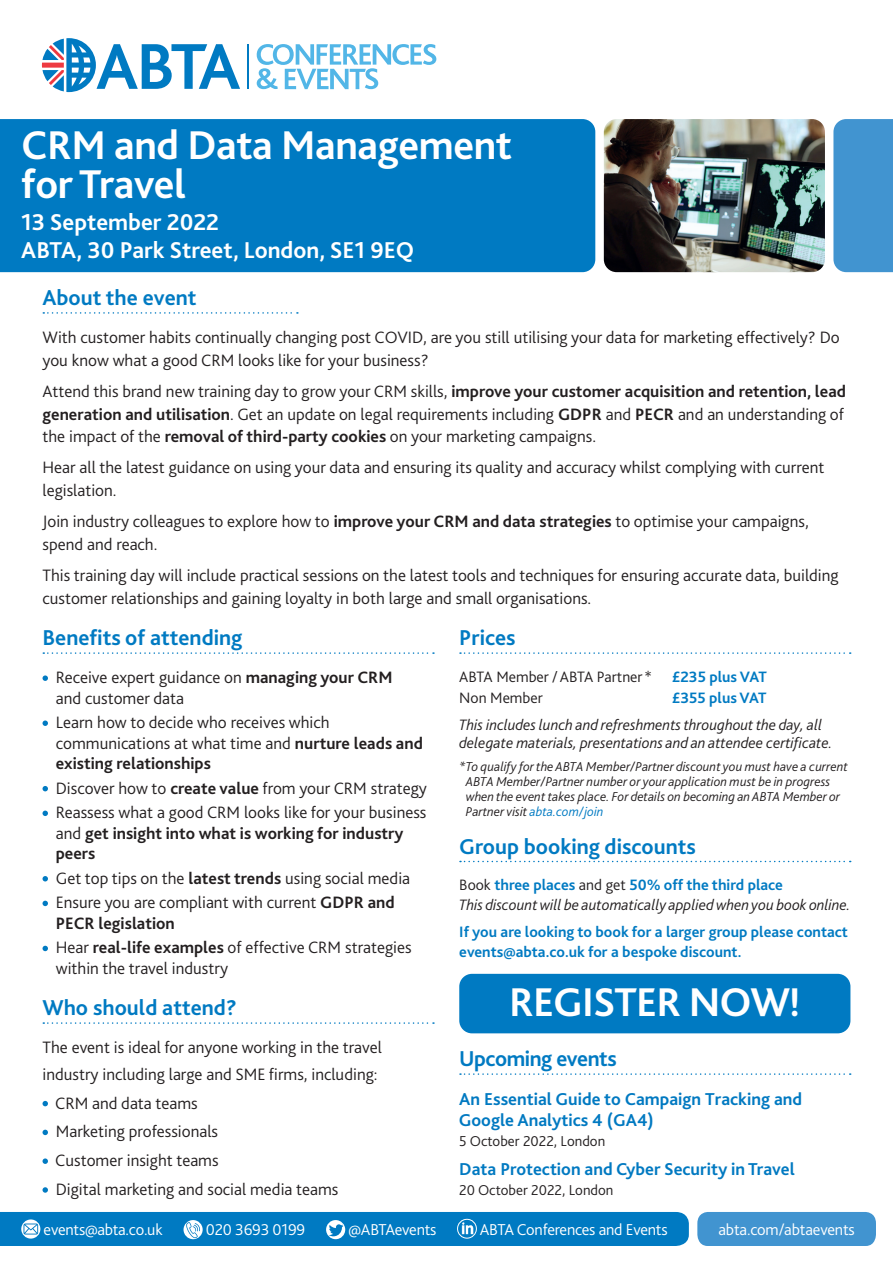
<style>
.page{position:relative;width:893px;height:1263px;background:#fff}
.page>*{position:absolute;margin:0;border:0;box-sizing:border-box;transform-origin:0 0}
.t1{font:700 42px/39px "Bliss 2";letter-spacing:-.01em;color:#fff}
.t2{font:700 24px/28.5px "Bliss 2";color:#fff}
.t3{font:700 22.5px "Bliss 2";color:#007ac2}
.t4{font:700 22.5px "Bliss 2";letter-spacing:-.02em;color:#007ac2}
.t5{font:700 18px/21.1px "Bliss 2";color:#0079c1}
.t6{font:300 17.25px/22.6px "Bliss 2";color:#231f20}
.t7{font:700 17.25px/20.4px "Bliss 2";color:#231f20}
.t8{font:300 16.5px "Bliss 2";letter-spacing:-.015em;color:#fff}
.t9{font:italic 300 15.75px/18px "Bliss 2";color:#231f20}
.t10{font:700 15.75px/19.5px "Bliss 2";color:#007ac2}
.t11{font:300 15.75px "Bliss 2";color:#231f20}
.t12{font:300 15px "Bliss 2";color:#242021}
.t13{font:italic 300 13.5px/15px "Bliss 2";color:#231f20}
.s1{font-weight:700}
.s2{font-weight:300}
.s3{color:#007ac2}
.s4{font-style:normal}
.s5{font-weight:700;font-style:normal;color:#007ac2}
</style>
<div class="page">
<svg style="left:43px;top:312px;width:255px;height:2px"></svg>
<svg style="left:43px;top:675px;width:5px;height:6px"></svg>
<svg style="left:43px;top:720px;width:5px;height:6px"></svg>
<svg style="left:43px;top:786px;width:5px;height:5px"></svg>
<svg style="left:43px;top:811px;width:5px;height:5px"></svg>
<svg style="left:43px;top:876px;width:5px;height:5px"></svg>
<svg style="left:43px;top:901px;width:5px;height:5px"></svg>
<svg style="left:43px;top:946px;width:5px;height:5px"></svg>
<svg style="left:43px;top:652px;width:391px;height:2px"></svg>
<svg style="left:43px;top:1022px;width:391px;height:2px"></svg>
<svg style="left:460px;top:652px;width:391px;height:2px"></svg>
<svg style="left:460px;top:861px;width:391px;height:1px"></svg>
<div style="left:459px;top:974px;width:391px;height:59px;background:#007ac2;border-radius:13px"></div>
<div style="left:697px;top:1212px;width:179px;height:34px;background:#4194d0"></div>
<div style="left:0;top:1212px;width:689px;height:34px;background:#007ac2"></div>
<img style="left:457px;top:1219px;width:20px;height:19px;border-radius:10px">
<div style="left:457px;top:1219px;width:20px;height:19px;border:1px solid #fff;border-radius:50%"></div>
<svg style="left:460px;top:1073px;width:391px;height:2px"></svg>
<svg style="left:42px;top:38px;width:198px;height:54px"></svg>
<hr style="left:248px;top:44px;width:1px;height:45px;background:#007ac2">
<svg style="left:257px;top:44px;width:179px;height:45px"></svg>
<svg style="left:43px;top:1101px;width:5px;height:5px"></svg>
<svg style="left:43px;top:1130px;width:5px;height:5px"></svg>
<svg style="left:43px;top:1158px;width:5px;height:6px"></svg>
<svg style="left:43px;top:1187px;width:5px;height:6px"></svg>
<div style="left:833px;top:119px;width:60px;height:153px;background:#4194d0"></div>
<div style="left:0;top:119px;width:595px;height:153px;background:#007ac2"></div>
<img style="left:604px;top:119px;width:221px;height:153px">
<h1 class="t1" style="left:21px;top:125px;width:492px">CRM and Data Management for Travel</h1>
<h2 class="t2" style="left:21px;top:207px;width:395px">13 September 2022<br>ABTA, 30 Park Street, London, SE1 9EQ</h2>
<h3 class="t3" style="left:43px;top:284px;width:156px">About the event</h3>
<p class="t6" style="left:43px;top:325px;width:799px">With customer habits continually changing post COVID, are you still utilising your data for marketing effectively? Do you know what a good CRM looks like for your business?</p>
<p class="t6" style="left:43px;top:379px;width:805px">Attend this brand new training day to grow your CRM skills, <span class="s1">improve your customer acquisition and retention, lead generation and utilisation</span>. Get an update on legal requirements including <span class="s1">GDPR</span> and <span class="s1">PECR</span> and an understanding of the impact of the <span class="s1">removal of third-party cookies</span> on your marketing campaigns.</p>
<p class="t6" style="left:43px;top:456px;width:783px">Hear all the latest guidance on using your data and ensuring its quality and accuracy whilst complying with current legislation.</p>
<p class="t6" style="left:43px;top:510px;width:768px">Join industry colleagues to explore how to <span class="s1">improve your CRM and data strategies</span> to optimise your campaigns, spend and reach.</p>
<p class="t6" style="left:43px;top:564px;width:798px">This training day will include practical sessions on the latest tools and techniques for ensuring accurate data, building customer relationships and gaining loyalty in both large and small organisations.</p>
<h3 class="t3" style="left:43px;top:624px;width:202px">Benefits of attending</h3>
<p class="t6" style="left:56px;top:667px;width:338px;line-height:20.4px">Receive expert guidance on <span class="s1">managing your CRM </span>and customer data</p>
<p class="t6" style="left:56px;top:712px;width:369px;line-height:20.4px">Learn how to decide who receives which communications at what time and <span class="s1">nurture leads and existing relationships</span></p>
<p class="t6" style="left:56px;top:775px;width:373px;line-height:24.6px">Discover how to <span class="s1">create value</span> from your CRM strategy<br>Reassess what a good CRM looks like for your business</p>
<p class="t7" style="left:56px;top:822px;width:349px"><span class="s2">and</span> get insight into what is working for industry peers</p>
<p class="t6" style="left:56px;top:865px;width:356px;line-height:24.6px">Get top tips on the <span class="s1">latest trends</span> using social media<br>Ensure you are compliant with current <span class="s1">GDPR and</span></p>
<p class="t7" style="left:56px;top:910px;width:357px;line-height:24.6px">PECR legislation<br><span class="s2">Hear</span> real-life examples <span class="s2">of effective CRM strategies</span></p>
<p class="t6" style="left:56px;top:956px;width:174px">within the travel industry</p>
<h3 class="t3" style="left:43px;top:994px;width:196px">Who should attend?</h3>
<p class="t6" style="left:43px;top:1034px;width:341px;line-height:26.7px">The event is ideal for anyone working in the travel industry including large and SME firms, including:</p>
<p class="t6" style="left:55px;top:1088px;width:285px;line-height:28.8px">CRM and data teams<br>Marketing professionals<br>Customer insight teams<br>Digital marketing and social media teams</p>
<h3 class="t3" style="left:459px;top:624px;width:58px">Prices</h3>
<p class="t11" style="left:459px;top:667px;width:194px">ABTA Member / ABTA Partner *</p>
<p class="t10" style="left:672px;top:666px;width:96px">£235 plus VAT</p>
<p class="t11" style="left:459px;top:688px;width:85px">Non Member</p>
<p class="t10" style="left:672px;top:688px;width:96px">£355 plus VAT</p>
<p class="t9" style="left:459px;top:715px;width:375px">This includes lunch and refreshments throughout the day, all delegate materials, presentations and an attendee certificate.</p>
<p class="t13" style="left:466px;top:759px;width:384px;text-indent:-7px">*To qualify for the ABTA Member/Partner discount you must have a current ABTA Member/Partner number or your application must be in progress when the event takes place. For details on becoming an ABTA Member or Partner visit <span class="s3">abta.com/join</span></p>
<h3 class="t3" style="left:459px;top:832px;width:238px">Group booking discounts</h3>
<p class="t9" style="left:459px;top:874px;width:393px;line-height:20.1px"><span class="s4">Book</span> <span class="s5">three places</span> <span class="s4">and get</span> <span class="s5">50% off the third place<br></span>This discount will be automatically applied when you book online.</p>
<p class="t10" style="left:459px;top:922px;width:390px">If you are looking to book for a larger group please contact events@abta.co.uk for a bespoke discount.</p>
<h1 class="t1" style="left:509px;top:982px;width:293px">REGISTER NOW!</h1>
<h3 class="t4" style="left:459px;top:1045px;width:159px">Upcoming events</h3>
<p class="t5" style="left:459px;top:1088px;width:345px">An Essential Guide to Campaign Tracking and<br>Google Analytics 4 (GA4)</p>
<p class="t12" style="left:459px;top:1131px;width:148px">5 October 2022, London</p>
<p class="t5" style="left:459px;top:1158px;width:337px">Data Protection and Cyber Security in Travel</p>
<p class="t12" style="left:459px;top:1181px;width:156px">20 October 2022, London</p>
<p class="t8" style="left:44px;top:1219px;width:120px">events@abta.co.uk</p>
<p class="t8" style="left:718px;top:1219px;width:138px">abta.com/abtaevents</p>
<p class="t8" style="left:206px;top:1219px;width:101px">020 3693 0199</p>
<p class="t8" style="left:348px;top:1219px;width:90px">@ABTAevents</p>
<p class="t8" style="left:480px;top:1219px;width:189px">ABTA Conferences and Events</p>
</div>
